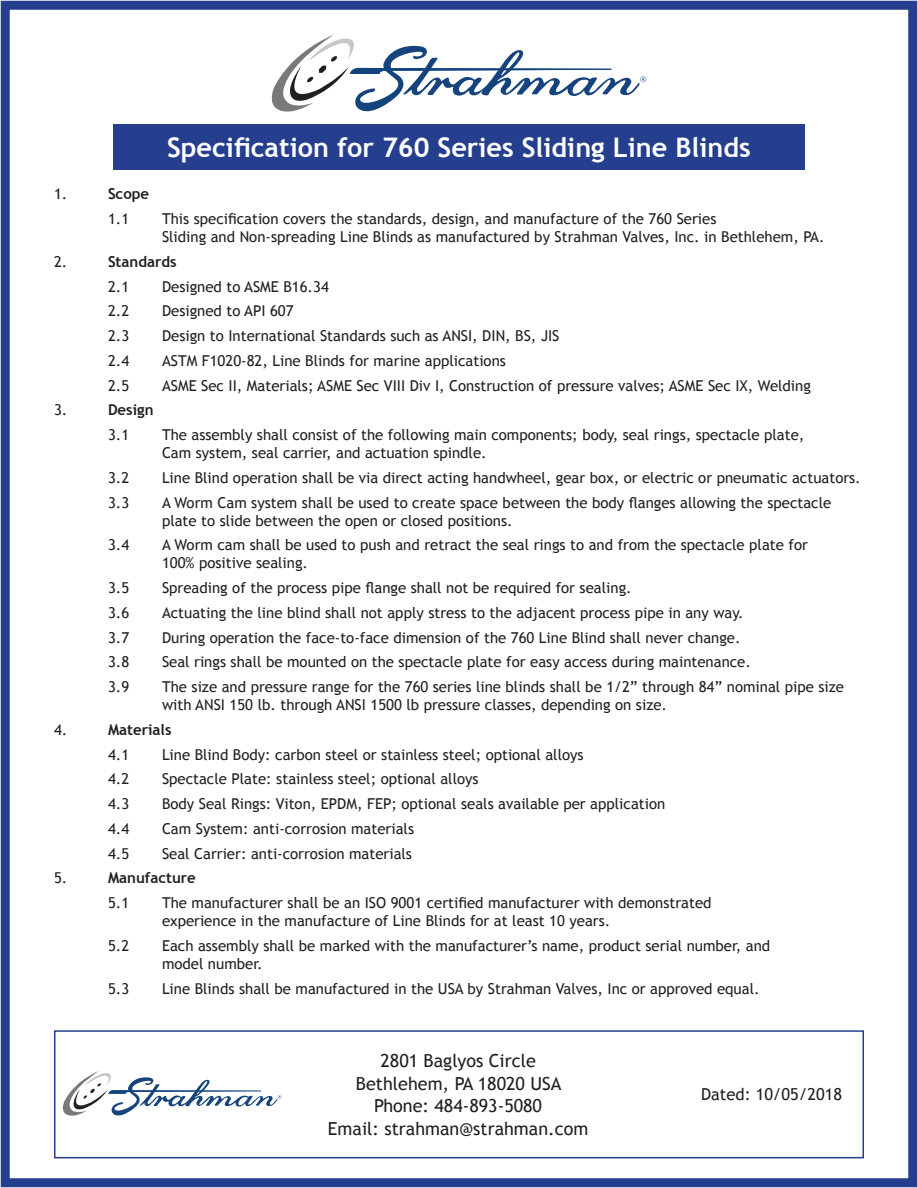
<style>
.page{position:relative;width:918px;height:1188px;background:#fff}
.page>*{position:absolute;margin:0;border:0;box-sizing:border-box;transform-origin:0 0}
.t1{font:700 27px "Trebuchet MS";color:#fff}
.t2{font:18px/22.5px "Trebuchet MS";color:#231f20;text-align:center}
.t3{font:16.5px "Trebuchet MS";color:#231f20}
.t4{font:15px/18px "Trebuchet MS";color:#231f20}
.t5{font:700 15px "Trebuchet MS";color:#231f20}
</style>
<div class="page">
<div style="left:113px;top:124px;width:692px;height:46px;background:#253f8e"></div>
<svg style="left:272px;top:35px;width:374px;height:77px"></svg>
<div style="left:54px;top:1030px;width:810px;height:128px;border:2px solid #253f8e"></div>
<svg style="left:63px;top:1071px;width:218px;height:45px"></svg>
<div style="left:1px;top:1px;width:916px;height:1186px;border:9px solid #253f8e"></div>
<h1 class="t1" style="left:167px;top:131px;width:585px">Specification for 760 Series Sliding Line Blinds</h1>
<p class="t4" style="left:54px;top:185px;width:15px">1.</p>
<p class="t5" style="left:108px;top:185px;width:43px">Scope</p>
<p class="t4" style="left:108px;top:210px;width:23px">1.1</p>
<p class="t4" style="left:162px;top:210px;width:664px">This specification covers the standards, design, and manufacture of the 760 Series<br>Sliding and Non-spreading Line Blinds as manufactured by Strahman Valves, Inc. in Bethlehem, PA.</p>
<p class="t4" style="left:54px;top:253px;width:15px">2.</p>
<p class="t5" style="left:108px;top:252px;width:70px">Standards</p>
<p class="t4" style="left:108px;top:277px;width:23px">2.1</p>
<p class="t4" style="left:162px;top:277px;width:168px">Designed to ASME B16.34</p>
<p class="t4" style="left:108px;top:302px;width:23px">2.2</p>
<p class="t4" style="left:162px;top:302px;width:133px">Designed to API 607</p>
<p class="t4" style="left:108px;top:327px;width:23px">2.3</p>
<p class="t4" style="left:162px;top:327px;width:399px">Design to International Standards such as ANSI, DIN, BS, JIS</p>
<p class="t4" style="left:108px;top:352px;width:23px">2.4</p>
<p class="t4" style="left:162px;top:352px;width:345px">ASTM F1020-82, Line Blinds for marine applications</p>
<p class="t4" style="left:108px;top:376px;width:23px">2.5</p>
<p class="t4" style="left:162px;top:376px;width:650px">ASME Sec II, Materials; ASME Sec VIII Div I, Construction of pressure valves; ASME Sec IX, Welding</p>
<p class="t4" style="left:54px;top:401px;width:15px">3.</p>
<p class="t5" style="left:108px;top:401px;width:47px">Design</p>
<p class="t4" style="left:108px;top:426px;width:23px">3.1</p>
<p class="t4" style="left:162px;top:426px;width:644px">The assembly shall consist of the following main components; body, seal rings, spectacle plate,<br>Cam system, seal carrier, and actuation spindle.</p>
<p class="t4" style="left:108px;top:469px;width:23px">3.2</p>
<p class="t4" style="left:162px;top:469px;width:700px">Line Blind operation shall be via direct acting handwheel, gear box, or electric or pneumatic actuators.</p>
<p class="t4" style="left:108px;top:493px;width:23px">3.3</p>
<p class="t4" style="left:162px;top:493px;width:671px">A Worm Cam system shall be used to create space between the body flanges allowing the spectacle plate to slide between the open or closed positions.</p>
<p class="t4" style="left:108px;top:536px;width:23px">3.4</p>
<p class="t4" style="left:162px;top:536px;width:648px">A Worm cam shall be used to push and retract the seal rings to and from the spectacle plate for<br>100% positive sealing.</p>
<p class="t4" style="left:108px;top:579px;width:23px">3.5</p>
<p class="t4" style="left:162px;top:579px;width:471px">Spreading of the process pipe flange shall not be required for sealing.</p>
<p class="t4" style="left:108px;top:604px;width:23px">3.6</p>
<p class="t4" style="left:162px;top:604px;width:583px">Actuating the line blind shall not apply stress to the adjacent process pipe in any way.</p>
<p class="t4" style="left:108px;top:628px;width:23px">3.7</p>
<p class="t4" style="left:162px;top:628px;width:580px">During operation the face-to-face dimension of the 760 Line Blind shall never change.</p>
<p class="t4" style="left:108px;top:653px;width:23px">3.8</p>
<p class="t4" style="left:162px;top:653px;width:591px">Seal rings shall be mounted on the spectacle plate for easy access during maintenance.</p>
<p class="t4" style="left:108px;top:678px;width:23px">3.9</p>
<p class="t4" style="left:162px;top:678px;width:684px">The size and pressure range for the 760 series line blinds shall be 1/2” through 84” nominal pipe size with ANSI 150 lb. through ANSI 1500 lb pressure classes, depending on size.</p>
<p class="t4" style="left:54px;top:721px;width:15px">4.</p>
<p class="t5" style="left:108px;top:720px;width:65px">Materials</p>
<p class="t4" style="left:108px;top:745px;width:23px">4.1</p>
<p class="t4" style="left:162px;top:745px;width:423px">Line Blind Body: carbon steel or stainless steel; optional alloys</p>
<p class="t4" style="left:108px;top:770px;width:23px">4.2</p>
<p class="t4" style="left:162px;top:770px;width:318px">Spectacle Plate: stainless steel; optional alloys</p>
<p class="t4" style="left:108px;top:795px;width:23px">4.3</p>
<p class="t4" style="left:162px;top:795px;width:505px">Body Seal Rings: Viton, EPDM, FEP; optional seals available per application</p>
<p class="t4" style="left:108px;top:820px;width:23px">4.4</p>
<p class="t4" style="left:162px;top:820px;width:254px">Cam System: anti-corrosion materials</p>
<p class="t4" style="left:108px;top:844px;width:23px">4.5</p>
<p class="t4" style="left:162px;top:844px;width:252px">Seal Carrier: anti-corrosion materials</p>
<p class="t4" style="left:54px;top:869px;width:15px">5.</p>
<p class="t5" style="left:108px;top:869px;width:89px">Manufacture</p>
<p class="t4" style="left:108px;top:894px;width:23px">5.1</p>
<p class="t4" style="left:162px;top:894px;width:551px">The manufacturer shall be an ISO 9001 certified manufacturer with demonstrated experience in the manufacture of Line Blinds for at least 10 years.</p>
<p class="t4" style="left:108px;top:937px;width:23px">5.2</p>
<p class="t4" style="left:162px;top:937px;width:610px">Each assembly shall be marked with the manufacturer’s name, product serial number, and model number.</p>
<p class="t4" style="left:108px;top:979px;width:23px">5.3</p>
<p class="t4" style="left:162px;top:979px;width:599px">Line Blinds shall be manufactured in the USA by Strahman Valves, Inc or approved equal.</p>
<p class="t2" style="left:328px;top:1050px;width:262px">2801 Baglyos Circle<br>Bethlehem, PA 18020 USA<br>Phone: 484-893-5080<br>Email: strahman@strahman.com</p>
<p class="t3" style="left:701px;top:1084px;width:142px">Dated: 10/05/2018</p>
</div>
